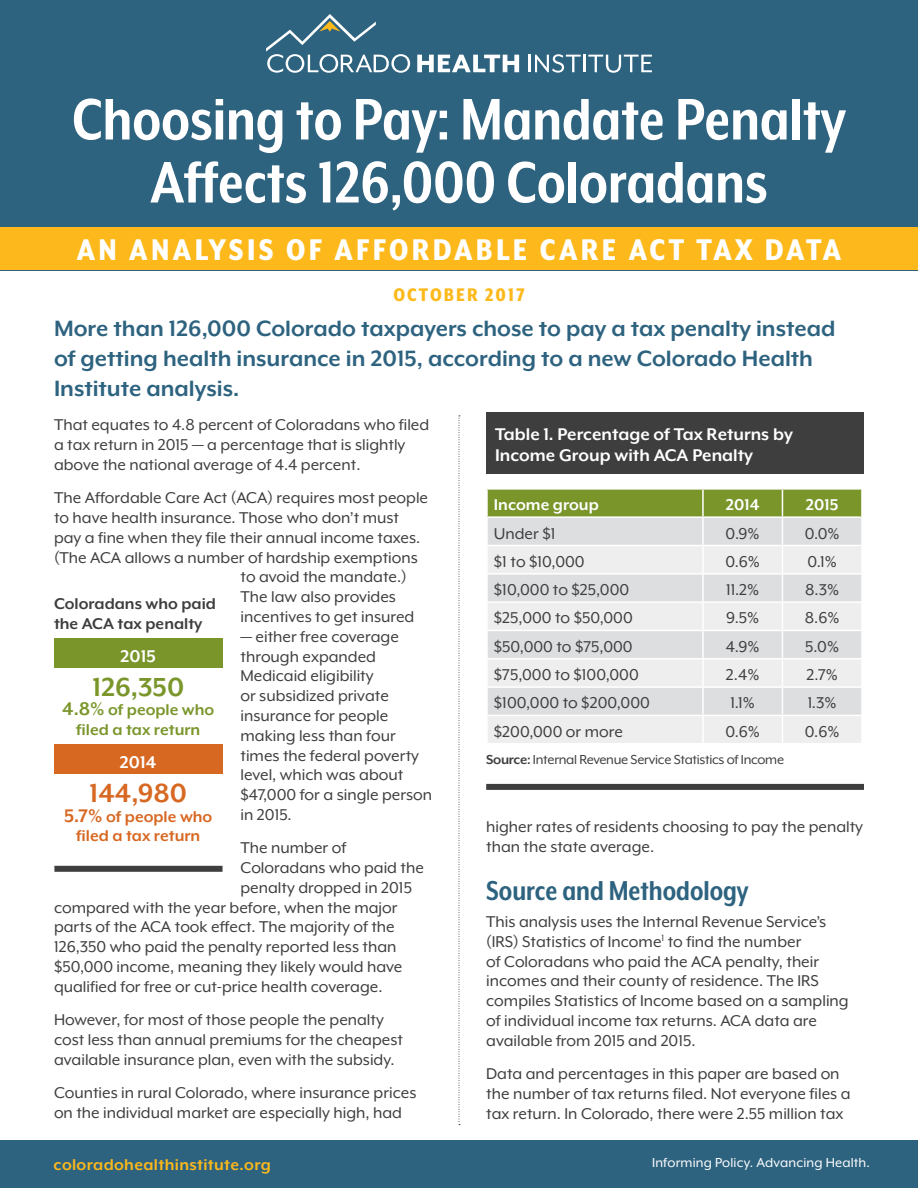
<style>
.page{position:relative;width:918px;height:1188px;background:#fff}
.page>*{position:absolute;margin:0;border:0;box-sizing:border-box;transform-origin:0 0}
.t1{font:700 67.5px/63px "Mr Eaves XL Mod Nar OT";color:#fff;text-align:center}
.t2{font:800 34.5px "Mr Eaves XL Mod Nar OT";letter-spacing:.1em;color:#fff}
.Heading_1{font:700 31.5px "Mr Eaves XL Mod Nar OT";color:#2e6380}
.Body_text{font:700 30px "Mr Eaves XL Mod OT";color:#7a962b}
.Body_text-2{font:700 30px "Mr Eaves XL Mod OT";color:#d76822}
.Leadin_text{font:700 25.5px/30px "Mr Eaves XL Mod OT";color:#2e6380}
.t3{font:800 21px "Mr Eaves XL Mod Nar OT";letter-spacing:.1em;color:#fdb91b}
.Graphic_title{font:700 19.5px/21px "Mr Eaves XL Mod OT";color:#fff}
.Body_text-3{font:700 19.5px "Mr Eaves XL Mod OT";color:#fff}
.Body_text-4{font:18px/19.8px "Mr Eaves XL Mod OT";color:#3e3e3f}
.Body_text-5{font:700 18px/19.8px "Mr Eaves XL Mod OT";color:#3e3e3f}
.Body_text-6{font:700 18px/19.8px "Mr Eaves XL Mod OT";color:#7a962b;text-align:center}
.Body_text-7{font:700 18px/19.8px "Mr Eaves XL Mod OT";color:#d76822;text-align:center}
.t4{font:700 18px "Mr Eaves XL Mod OT";letter-spacing:.02em;color:#fbb81b}
.Body_text-8{font:700 18px "Mr Eaves XL Mod OT";color:#fff}
.Source_line{font:15px "Mr Eaves XL Mod OT";letter-spacing:-.02em;color:#3e3e3f}
.t5{font:15px "Mr Eaves XL Mod OT";letter-spacing:.01em;color:#fff}
.s1{font-size:21px}
.s2{font-weight:700}
</style>
<div class="page">
<div style="left:0;top:0;width:918px;height:270px;background:#2e6380"></div>
<svg style="left:417px;top:55px;width:102px;height:17px"></svg>
<hr style="left:528px;top:55px;width:3px;height:17px;background:#fff">
<svg style="left:535px;top:54px;width:46px;height:19px"></svg>
<hr style="left:583px;top:55px;width:3px;height:17px;background:#fff">
<svg style="left:588px;top:55px;width:64px;height:18px"></svg>
<svg style="left:266px;top:14px;width:144px;height:59px"></svg>
<div style="left:0;top:227px;width:918px;height:43px;background:#fdb91b"></div>
<div style="left:0;top:1140px;width:918px;height:48px;background:#2e6380"></div>
<svg style="left:459px;top:416px;width:1px;height:709px"></svg>
<div style="left:54px;top:638px;width:169px;height:30px;background:#7a962b"></div>
<div style="left:54px;top:744px;width:169px;height:30px;background:#d76822"></div>
<svg style="left:487px;top:489px;width:375px;height:254px;background:#dbdfd5"></svg>
<hr style="left:861px;top:716px;width:2px;height:27px;background:#fff">
<div style="left:486px;top:412px;width:378px;height:62px;background:#3e3e3f"></div>
<div style="left:486px;top:784px;width:378px;height:6px;background:#3e3e3f"></div>
<div style="left:54px;top:866px;width:169px;height:6px;background:#3e3e3f"></div>
<p class="t1" style="left:72px;top:88px;width:775px">Choosing to Pay: Mandate Penalty<br>Affects 126,000 Coloradans</p>
<p class="t2" style="left:77px;top:233px;width:766px">AN ANALYSIS OF AFFORDABLE CARE ACT TAX DATA</p>
<p class="t3" style="left:393px;top:284px;width:133px">OCTOBER 2017</p>
<p class="Leadin_text" style="left:54px;top:314px;width:783px">More than 126,000 Colorado taxpayers chose to pay a tax penalty instead of getting health insurance in 2015, according to a new Colorado Health<br>Institute analysis.</p>
<p class="Body_text-4" style="left:54px;top:415px;width:377px">That equates to 4.8 percent of Coloradans who filed a tax return in 2015 — a percentage that is slightly above the national average of 4.4 percent.</p>
<p class="Body_text-4" style="left:54px;top:488px;width:376px">The Affordable Care Act (ACA) requires most people</p>
<p class="Body_text-4" style="left:54px;top:508px;width:347px">to have health insurance. Those who don’t must</p>
<p class="Body_text-4" style="left:54px;top:527px;width:368px">pay a fine when they file their annual income taxes.</p>
<p class="Body_text-4" style="left:54px;top:547px;width:365px">(The ACA allows a number of hardship exemptions</p>
<p class="Body_text-4" style="left:241px;top:567px;width:168px">to avoid the mandate.)</p>
<p class="Body_text-4" style="left:241px;top:587px;width:157px">The law also provides</p>
<p class="Body_text-4" style="left:241px;top:607px;width:175px">incentives to get insured</p>
<p class="Body_text-4" style="left:241px;top:626px;width:193px">— either free coverage through expanded<br>Medicaid eligibility<br>or subsidized private insurance for people making less than four times the federal poverty level, which was about $47,000 for a single person in 2015.</p>
<p class="Body_text-4" style="left:241px;top:838px;width:107px">The number of</p>
<p class="Body_text-4" style="left:241px;top:858px;width:185px">Coloradans who paid the</p>
<p class="Body_text-4" style="left:241px;top:878px;width:173px">penalty dropped in 2015</p>
<p class="Body_text-4" style="left:54px;top:897px;width:345px">compared with the year before, when the major</p>
<p class="Body_text-4" style="left:54px;top:917px;width:342px">parts of the ACA took effect. The majority of the</p>
<p class="Body_text-4" style="left:54px;top:937px;width:344px">126,350 who paid the penalty reported less than</p>
<p class="Body_text-4" style="left:54px;top:957px;width:350px">$50,000 income, meaning they likely would have</p>
<p class="Body_text-4" style="left:54px;top:977px;width:330px">qualified for free or cut-price health coverage.</p>
<p class="Body_text-4" style="left:54px;top:1010px;width:351px">However, for most of those people the penalty cost less than annual premiums for the cheapest available insurance plan, even with the subsidy.</p>
<p class="Body_text-4" style="left:54px;top:1083px;width:364px">Counties in rural Colorado, where insurance prices on the individual market are especially high, had</p>
<p class="t4" style="left:54px;top:1155px;width:219px">coloradohealthinstitute.org</p>
<p class="t5" style="left:652px;top:1155px;width:219px">Informing Policy. Advancing Health.</p>
<p class="Graphic_title" style="left:495px;top:424px;width:299px">Table 1. Percentage of Tax Returns by<br>Income Group with ACA Penalty</p>
<p class="Body_text-8" style="left:494px;top:496px;width:106px">Income group</p>
<p class="Body_text-8" style="left:726px;top:496px;width:35px">2014</p>
<p class="Body_text-8" style="left:806px;top:496px;width:34px">2015</p>
<p class="Body_text-4" style="left:494px;top:523px;width:63px">Under $1</p>
<p class="Body_text-4" style="left:726px;top:523px;width:36px">0.9%</p>
<p class="Body_text-4" style="left:805px;top:523px;width:37px">0.0%</p>
<p class="Body_text-4" style="left:494px;top:552px;width:92px">$1 to $10,000</p>
<p class="Body_text-4" style="left:725px;top:552px;width:36px">0.6%</p>
<p class="Body_text-4" style="left:807px;top:552px;width:31px">0.1%</p>
<p class="Body_text-4" style="left:494px;top:580px;width:137px">$10,000 to $25,000</p>
<p class="Body_text-4" style="left:726px;top:580px;width:35px">11.2%</p>
<p class="Body_text-4" style="left:805px;top:580px;width:36px">8.3%</p>
<p class="Body_text-4" style="left:494px;top:608px;width:140px">$25,000 to $50,000</p>
<p class="Body_text-4" style="left:726px;top:608px;width:34px">9.5%</p>
<p class="Body_text-4" style="left:805px;top:608px;width:36px">8.6%</p>
<p class="Body_text-4" style="left:494px;top:637px;width:140px">$50,000 to $75,000</p>
<p class="Body_text-4" style="left:726px;top:637px;width:35px">4.9%</p>
<p class="Body_text-4" style="left:805px;top:637px;width:35px">5.0%</p>
<p class="Body_text-4" style="left:494px;top:665px;width:146px">$75,000 to $100,000</p>
<p class="Body_text-4" style="left:726px;top:665px;width:35px">2.4%</p>
<p class="Body_text-4" style="left:806px;top:665px;width:33px">2.7%</p>
<p class="Body_text-4" style="left:494px;top:693px;width:157px">$100,000 to $200,000</p>
<p class="Body_text-4" style="left:730px;top:693px;width:26px">1.1%</p>
<p class="Body_text-4" style="left:808px;top:693px;width:30px">1.3%</p>
<p class="Body_text-4" style="left:494px;top:721px;width:131px">$200,000 or more</p>
<p class="Body_text-4" style="left:725px;top:721px;width:36px">0.6%</p>
<p class="Body_text-4" style="left:805px;top:721px;width:36px">0.6%</p>
<p class="Body_text-5" style="left:54px;top:594px;width:163px">Coloradans who paid the ACA tax penalty</p>
<p class="Body_text-3" style="left:121px;top:647px;width:37px">2015</p>
<p class="Body_text" style="left:92px;top:672px;width:93px">126,350</p>
<p class="Body_text-6" style="left:62px;top:700px;width:154px"><span class="s1">4.8%</span> of people who filed a tax return</p>
<p class="Body_text-3" style="left:120px;top:753px;width:38px">2014</p>
<p class="Body_text-2" style="left:90px;top:778px;width:99px">144,980</p>
<p class="Body_text-7" style="left:64px;top:806px;width:150px"><span class="s1">5.7%</span> of people who filed a tax return</p>
<p class="Source_line" style="left:486px;top:752px;width:299px"><span class="s2">Source:</span> Internal Revenue Service Statistics of Income</p>
<p class="Body_text-4" style="left:486px;top:817px;width:378px">higher rates of residents choosing to pay the penalty than the state average.</p>
<p class="Heading_1" style="left:486px;top:874px;width:264px">Source and Methodology</p>
<p class="Body_text-4" style="left:486px;top:912px;width:364px">This analysis uses the Internal Revenue Service’s (IRS) Statistics of Income<sup>1</sup> to find the number<br>of Coloradans who paid the ACA penalty, their incomes and their county of residence. The IRS compiles Statistics of Income based on a sampling of individual income tax returns. ACA data are available from 2015 and 2015.</p>
<p class="Body_text-4" style="left:486px;top:1064px;width:366px">Data and percentages in this paper are based on the number of tax returns filed. Not everyone files a tax return. In Colorado, there were 2.55 million tax</p>
</div>
